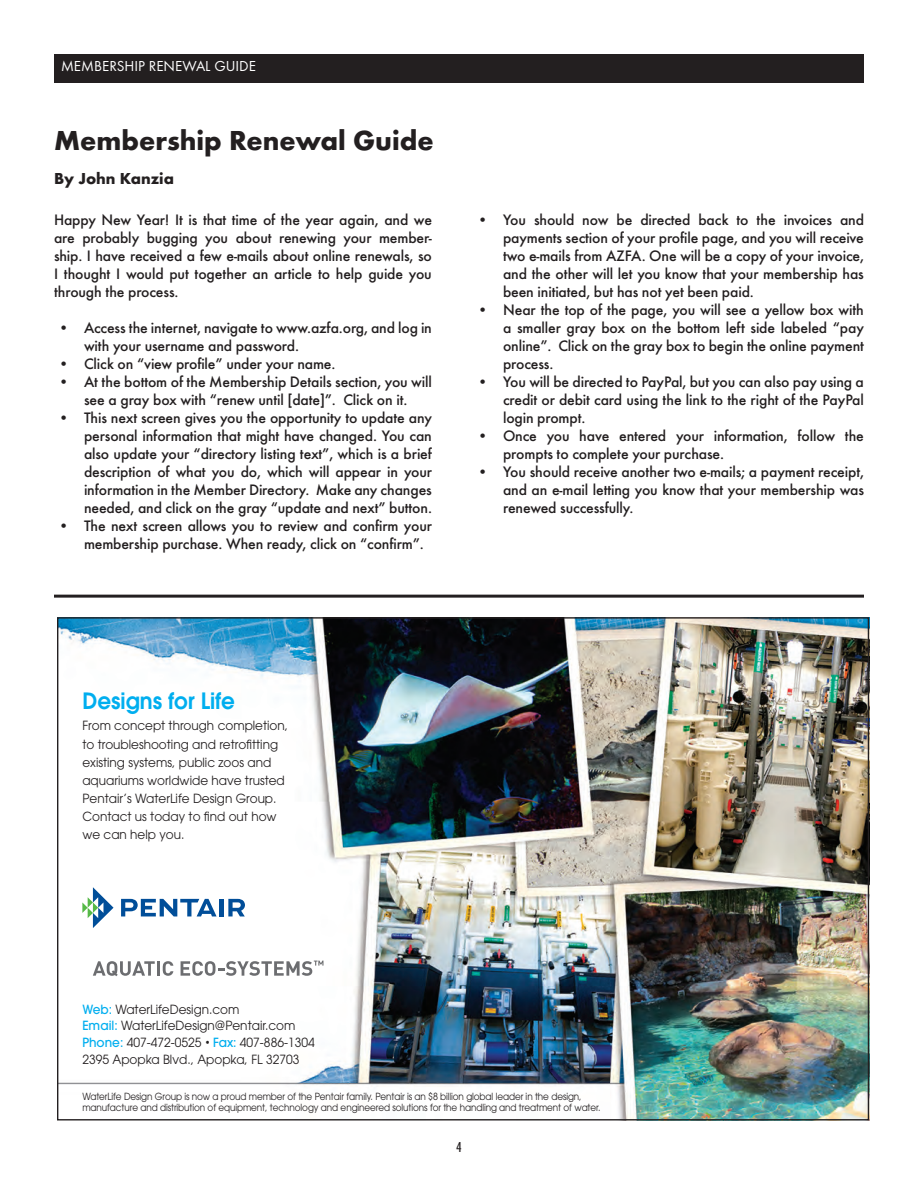
<style>
.page{position:relative;width:918px;height:1188px;background:#fff}
.page>*{position:absolute;margin:0;border:0;box-sizing:border-box;transform-origin:0 0}
.t1{font:700 28.5px "Futura T";color:#231f20}
.t2{font:600 22.35px "ITC Avant Garde Pro";color:#00aeef;scale:.96 1}
.t3{font:700 16.5px "Futura T";color:#231f20}
.t4{font:500 15.75px/18px "Futura T";letter-spacing:-.01em;color:#231f20;text-align:justify}
.t5{font:15px "Futura T";color:#fff}
.t6{font:500 condensed 15px "Futura T";color:#231f20}
.t7{font:12.6px/18.1px "ITC Avant Garde Pro";color:#231f20;scale:.96 1}
.t8{font:9.75px/11.2px "ITC Avant Garde Pro";letter-spacing:-.01em;color:#231f20;scale:.91 1}
.s1{font-weight:500;color:#00aeef}
.s2{font-size:9.75px}
</style>
<div class="page">
<div style="left:54px;top:54px;width:810px;height:29px;background:#231f20"></div>
<img style="left:59px;top:619px;width:808px;height:499px">
<svg style="left:93px;top:961px;width:62px;height:15px"></svg>
<hr style="left:157px;top:961px;width:3px;height:15px;background:#6c6d70">
<svg style="left:163px;top:961px;width:10px;height:15px"></svg>
<svg style="left:181px;top:961px;width:142px;height:15px"></svg>
<svg style="left:82px;top:887px;width:32px;height:41px"></svg>
<svg style="left:121px;top:899px;width:96px;height:17px"></svg>
<div style="left:219px;top:899px;width:5px;height:17px;background:#014e99"></div>
<svg style="left:228px;top:899px;width:17px;height:17px"></svg>
<hr style="left:54px;top:595px;width:810px;height:3px;background:#231f20">
<p class="t5" style="left:61px;top:57px;width:196px">MEMBERSHIP RENEWAL GUIDE</p>
<h1 class="t1" style="left:54px;top:123px;width:381px">Membership Renewal Guide</h1>
<p class="t3" style="left:54px;top:169px;width:121px">By John Kanzia</p>
<p class="t4" style="left:54px;top:211px;width:380px">Happy New Year! It is that time of the year again, and we are probably bugging you about renewing your member&shy;ship. I have received a few e-mails about online renewals, so I thought I would put together an article to help guide you through the process.</p>
<p class="t4" style="left:84px;top:319px;width:349px;text-indent:-25px">• Access the internet, navigate to www.azfa.org, and log in with your username and password.</p>
<p class="t4" style="left:59px;top:355px;width:278px">• Click on “view profile” under your name.</p>
<p class="t4" style="left:59px;top:373px;width:375px;text-align:center">• At the bottom of the Membership Details section, you will see a gray box with “renew until [date]”. Click on it.</p>
<p class="t4" style="left:84px;top:409px;width:350px;text-indent:-25px">• This next screen gives you the opportunity to update any personal information that might have changed. You can also update your “directory listing text”, which is a brief description of what you do, which will appear in your information in the Member Directory. Make any changes needed, and click on the gray “update and next” button.</p>
<p class="t4" style="left:84px;top:517px;width:349px;text-indent:-25px">• The next screen allows you to review and confirm your membership purchase. When ready, click on “confirm”.</p>
<p class="t4" style="left:503px;top:211px;width:363px;text-indent:-25px">• You should now be directed back to the invoices and payments section of your profile page, and you will receive two e-mails from AZFA. One will be a copy of your invoice, and the other will let you know that your membership has been initiated, but has not yet been paid.</p>
<p class="t4" style="left:503px;top:301px;width:363px;text-indent:-25px">• Near the top of the page, you will see a yellow box with a smaller gray box on the bottom left side labeled “pay online”. Click on the gray box to begin the online payment process.</p>
<p class="t4" style="left:503px;top:373px;width:362px;text-indent:-25px">• You will be directed to PayPal, but you can also pay using a credit or debit card using the link to the right of the PayPal login prompt.</p>
<p class="t4" style="left:503px;top:427px;width:362px;text-indent:-25px">• Once you have entered your information, follow the prompts to complete your purchase.</p>
<p class="t4" style="left:503px;top:463px;width:363px;text-indent:-25px">• You should receive another two e-mails; a payment receipt, and an e-mail letting you know that your membership was renewed successfully.</p>
<h2 class="t2" style="left:82px;top:686px;width:160px">Designs for Life</h2>
<p class="t7" style="left:82px;top:717px;width:216px">From concept through completion, to troubleshooting and retrofitting existing systems, public zoos and aquariums worldwide have trusted<br>Pentair’s WaterLife Design Group.<br>Contact us today to find out how we can help you.</p>
<p class="t7" style="left:82px;top:1000px;width:244px;line-height:16.8px"><span class="s1">Web:</span> WaterLifeDesign.com<br><span class="s1">Email:</span> WaterLifeDesign@Pentair.com <span class="s1">Phone:</span> 407-472-0525 <span class="s2">•</span> <span class="s1">Fax:</span> 407-886-1304<br>2395 Apopka Blvd., Apopka, FL 32703</p>
<p class="t8" style="left:82px;top:1090px;width:571px">WaterLife Design Group is now a proud member of the Pentair family. Pentair is an $8 billion global leader in the design, manufacture and distribution of equipment, technology and engineered solutions for the handling and treatment of water.</p>
<p class="t6" style="left:456px;top:1139px;width:7px">4</p>
</div>
